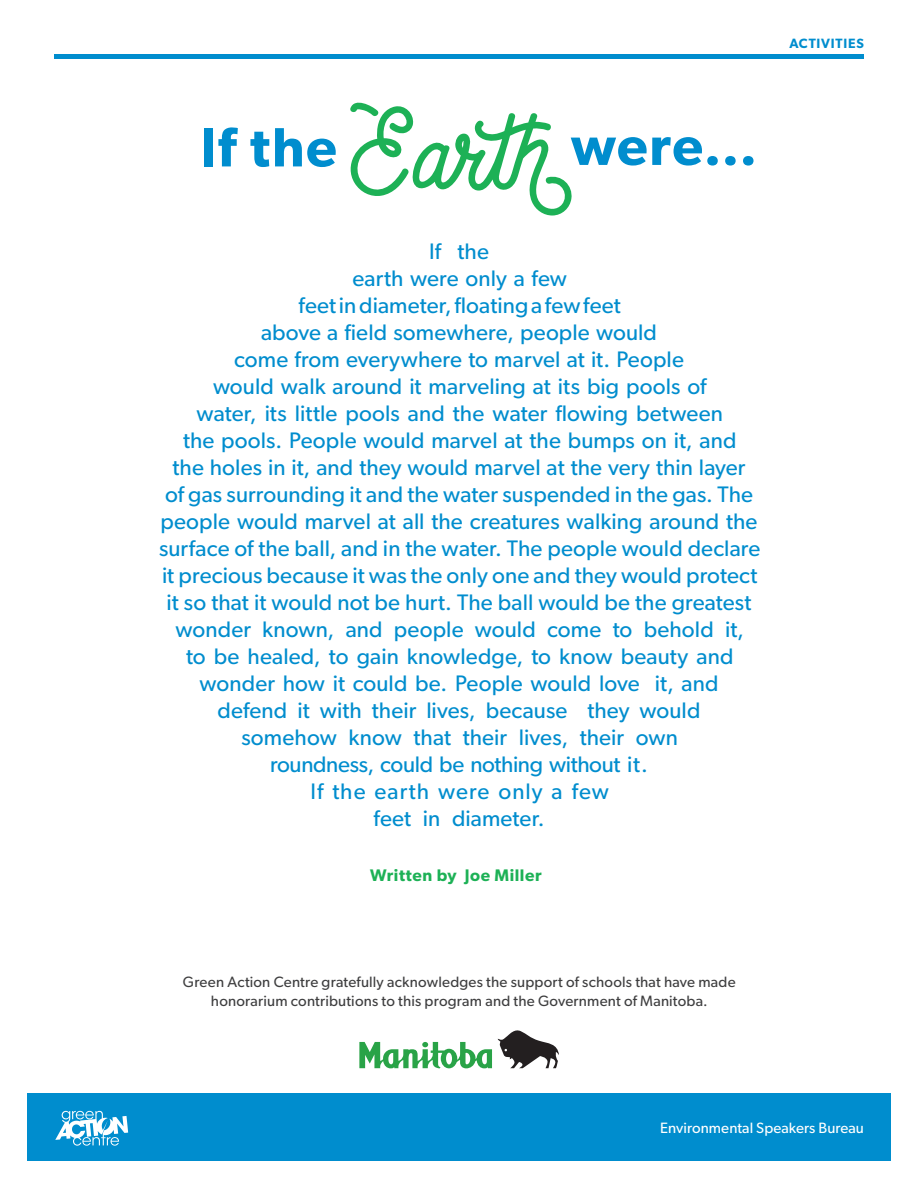
<style>
.page{position:relative;width:918px;height:1188px;background:#fff}
.page>*{position:absolute;margin:0;border:0;box-sizing:border-box;transform-origin:0 0}
.t1{font:600 55.5px "Gibson";letter-spacing:.025em;color:#008dce}
.Body{font:22.5px/27px "Gibson";letter-spacing:.005em;color:#008dce;text-align:center}
.t2{font:600 16.8px "Gibson";letter-spacing:.035em;color:#1db156}
.Body-2{font:15px/19.5px "Gibson";letter-spacing:.015em;color:#3e3e3f;text-align:center}
.t3{font:15px "Gibson";letter-spacing:.005em;color:#fff}
.t4{font:600 13.5px "Gibson";letter-spacing:.06em;color:#008dce}
</style>
<div class="page">
<div style="left:27px;top:1094px;width:864px;height:67px;background:#008dce"></div>
<svg style="left:55px;top:1111px;width:73px;height:34px"></svg>
<hr style="left:54px;top:54px;width:810px;height:4px;background:#008dce">
<svg style="left:498px;top:1030px;width:61px;height:38px"></svg>
<svg style="left:359px;top:1042px;width:133px;height:26px"></svg>
<svg style="left:350px;top:102px;width:222px;height:114px"></svg>
<p class="t4" style="left:789px;top:36px;width:76px">ACTIVITIES</p>
<h1 class="t1" style="left:200px;top:114px;width:138px">If the</h1>
<h1 class="t1" style="left:571px;top:113px;width:188px">were...</h1>
<p class="Body" style="left:159px;top:238px;width:603px">If the<br>earth were only a few<br>feet in diameter, floating a few feet<br>above a field somewhere, people would<br>come from everywhere to marvel at it. People<br>would walk around it marveling at its big pools of<br>water, its little pools and the water flowing between<br>the pools. People would marvel at the bumps on it, and<br>the holes in it, and they would marvel at the very thin layer<br>of gas surrounding it and the water suspended in the gas. The people would marvel at all the creatures walking around the surface of the ball, and in the water. The people would declare it precious because it was the only one and they would protect it so that it would not be hurt. The ball would be the greatest wonder known, and people would come to behold it,<br>to be healed, to gain knowledge, to know beauty and wonder how it could be. People would love it, and<br>defend it with their lives, because they would<br>somehow know that their lives, their own<br>roundness, could be nothing without it.<br>If the earth were only a few<br>feet in diameter.</p>
<h2 class="t2" style="left:370px;top:865px;width:173px">Written by Joe Miller</h2>
<p class="Body-2" style="left:183px;top:971px;width:554px">Green Action Centre gratefully acknowledges the support of schools that have made honorarium contributions to this program and the Government of Manitoba.</p>
<p class="t3" style="left:660px;top:1119px;width:205px">Environmental Speakers Bureau</p>
</div>
